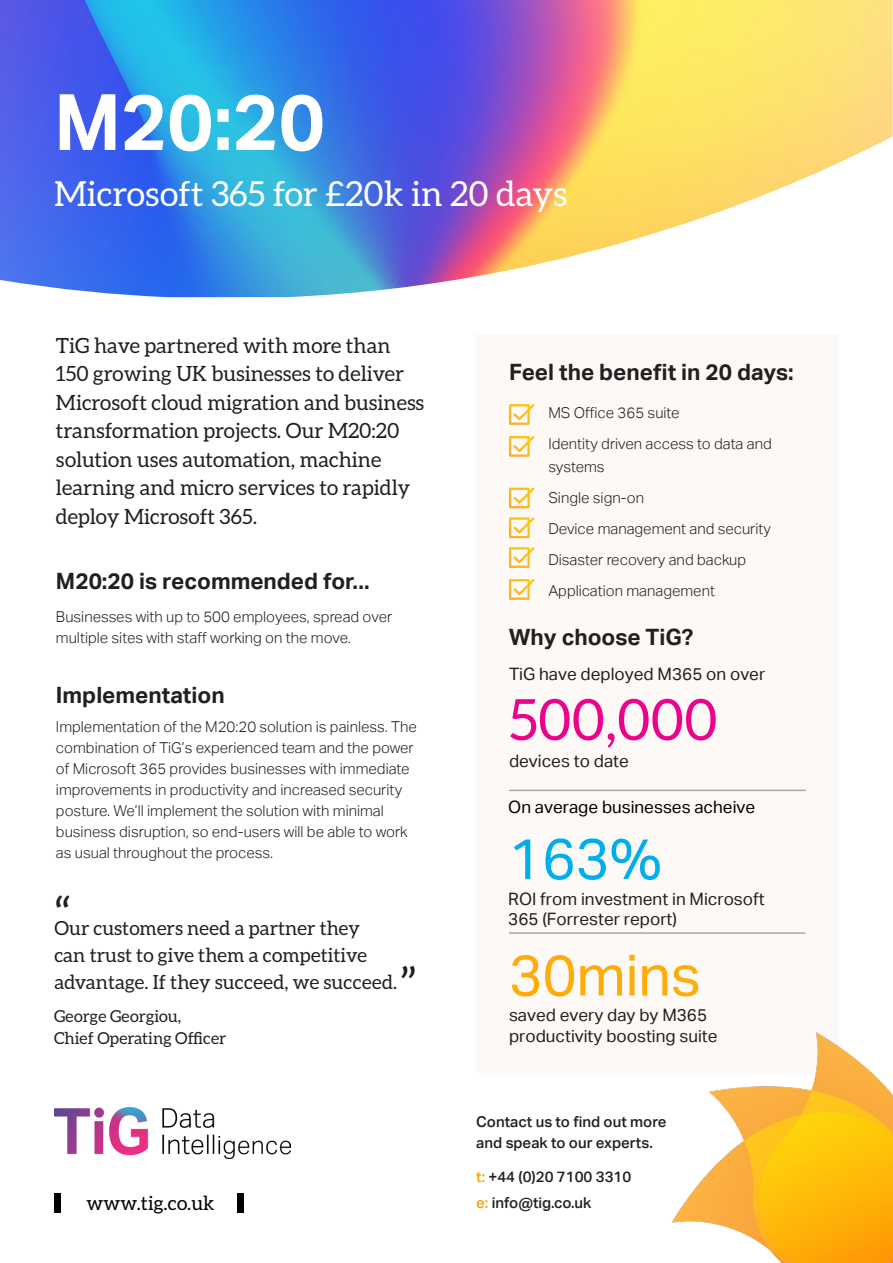
<style>
.page{position:relative;width:893px;height:1263px;background:#fff}
.page>*{position:absolute;margin:0;border:0;box-sizing:border-box;transform-origin:0 0}
.t1{font:700 78px "Aktiv Grotesk";color:#fff}
.t2{font:57px "Aleo";color:#ed028c}
.t3{font:57px "Aktiv Grotesk";color:#ffab08}
.t4{font:57px "Aktiv Grotesk";color:#00aeef}
.t5{font:48px "Aleo";color:#231f20}
.t6{font:34.5px "Aleo";color:#fff}
.t7{font:700 22.5px "Aktiv Grotesk";color:#231f20}
.t8{font:21px/28.5px "Aleo";color:#231f20}
.t9{font:19.5px/27px "Aleo";color:#231f20}
.t10{font:19.5px "Aleo";color:#000}
.t11{font:17.1px/20.5px "Aktiv Grotesk";color:#231f20}
.t12{font:17.1px "Aktiv Grotesk";color:#000}
.t13{font:16.5px "Aleo";color:#231f20}
.t14{font:300 15px/21px "Aktiv Grotesk";color:#231f20}
.t15{font:500 15px/21px "Aktiv Grotesk";color:#231f20}
.s1{color:#ffa105}
</style>
<div class="page">
<img style="left:0;top:0;width:893px;height:297px">
<div style="left:476px;top:334px;width:363px;height:739px;background:#fcf9f7"></div>
<img style="left:671px;top:1032px;width:222px;height:231px">
<div style="left:54px;top:1192px;width:6px;height:20px;background:#000"></div>
<div style="left:237px;top:1192px;width:6px;height:20px;background:#000"></div>
<svg style="left:509px;top:404px;width:25px;height:21px"></svg>
<svg style="left:509px;top:436px;width:25px;height:21px"></svg>
<svg style="left:509px;top:487px;width:25px;height:21px"></svg>
<svg style="left:509px;top:517px;width:25px;height:21px"></svg>
<svg style="left:509px;top:547px;width:25px;height:21px"></svg>
<svg style="left:509px;top:579px;width:25px;height:21px"></svg>
<hr style="left:509px;top:790px;width:297px;height:1px;background:#a4a5a9">
<hr style="left:509px;top:932px;width:297px;height:2px;background:#a4a5a9">
<img style="left:54px;top:1108px;width:236px;height:50px">
<p class="t1" style="left:54px;top:74px;width:272px">M20:20</p>
<p class="t6" style="left:54px;top:174px;width:515px">Microsoft 365 for £20k in 20 days</p>
<p class="t8" style="left:56px;top:330px;width:370px">TiG have partnered with more than 150 growing UK businesses to deliver Microsoft cloud migration and business transformation projects. Our M20:20 solution uses automation, machine learning and micro services to rapidly deploy Microsoft 365.</p>
<p class="t7" style="left:56px;top:567px;width:315px">M20:20 is recommended for...</p>
<p class="t14" style="left:56px;top:606px;width:338px">Businesses with up to 500 employees, spread over multiple sites with staff working on the move.</p>
<p class="t7" style="left:56px;top:681px;width:170px">Implementation</p>
<p class="t14" style="left:56px;top:716px;width:362px">Implementation of the M20:20 solution is painless. The combination of TiG’s experienced team and the power of Microsoft 365 provides businesses with immediate improvements in productivity and increased security posture. We’ll implement the solution with minimal business disruption, so end-users will be able to work as usual throughout the process.</p>
<p class="t5" style="left:54px;top:888px;width:18px">“</p>
<p class="t9" style="left:54px;top:914px;width:344px">Our customers need a partner they<br>can trust to give them a competitive advantage. If they succeed, we succeed.</p>
<p class="t5" style="left:400px;top:958px;width:18px">”</p>
<p class="t13" style="left:54px;top:1007px;width:129px">George Georgiou,</p>
<p class="t13" style="left:54px;top:1029px;width:174px">Chief Operating Officer</p>
<h3 class="t10" style="left:87px;top:1192px;width:129px">www.tig.co.uk</h3>
<p class="t7" style="left:509px;top:358px;width:286px">Feel the benefit in 20 days:</p>
<p class="t14" style="left:548px;top:402px;width:133px">MS Office 365 suite</p>
<p class="t14" style="left:548px;top:433px;width:225px;line-height:22.5px">Identity driven access to data and systems</p>
<p class="t14" style="left:548px;top:487px;width:97px">Single sign-on</p>
<p class="t14" style="left:548px;top:518px;width:224px">Device management and security</p>
<p class="t14" style="left:548px;top:549px;width:199px">Disaster recovery and backup</p>
<p class="t14" style="left:548px;top:580px;width:168px">Application management</p>
<p class="t7" style="left:509px;top:623px;width:186px">Why choose TiG?</p>
<p class="t11" style="left:509px;top:663px;width:258px">TiG have deployed M365 on over</p>
<p class="t2" style="left:509px;top:688px;width:210px">500,000</p>
<p class="t11" style="left:509px;top:751px;width:121px">devices to date</p>
<p class="t12" style="left:508px;top:797px;width:248px">On average businesses acheive</p>
<p class="t4" style="left:508px;top:826px;width:155px">163%</p>
<p class="t11" style="left:508px;top:888px;width:258px">ROI from investment in Microsoft<br>365 (Forrester report)</p>
<p class="t3" style="left:509px;top:942px;width:193px">30mins</p>
<p class="t11" style="left:509px;top:1005px;width:210px">saved every day by M365 productivity boosting suite</p>
<p class="t15" style="left:476px;top:1111px;width:192px">Contact us to find out more and speak to our experts.</p>
<p class="t15" style="left:476px;top:1166px;width:157px"><span class="s1">t:</span> +44 (0)20 7100 3310</p>
<p class="t15" style="left:476px;top:1192px;width:117px"><span class="s1">e:</span> info@tig.co.uk</p>
</div>
